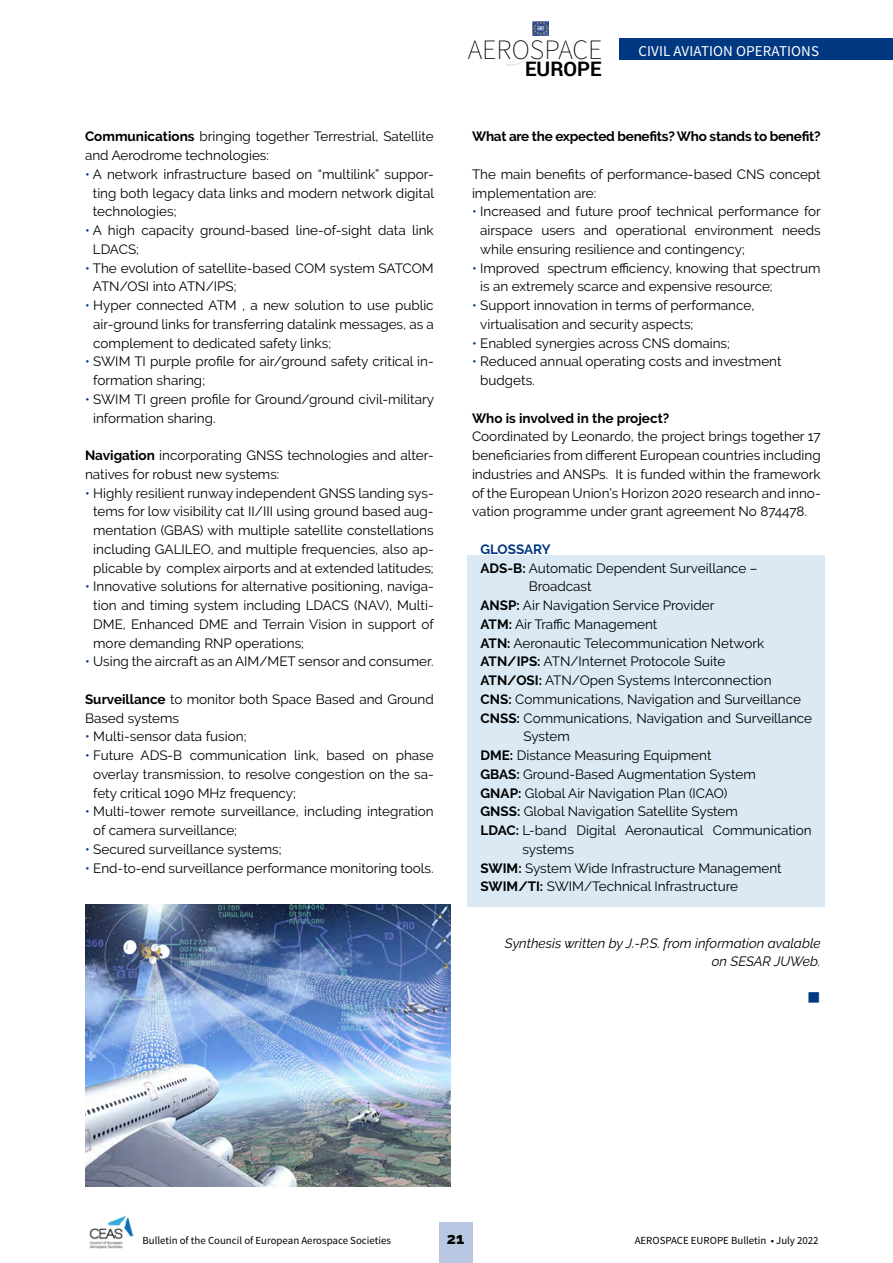
<style>
.page{position:relative;width:893px;height:1263px;background:#fff}
.page>*{position:absolute;margin:0;border:0;box-sizing:border-box;transform-origin:0 0}
.t1{font:200 27.9px "Source Sans Pro";color:#000}
.t2{font:700 19.95px "Roboto";color:#000}
.t3{font:18px "Wingdings";color:#003882}
.t4{font:800 15.75px "Raleway";color:#000}
.t5{font:15px "Source Sans Pro";letter-spacing:.005em;color:#fff}
.t6{font:13.5px/18.8px "Raleway";color:#000}
.t7{font:700 13.5px "Raleway";letter-spacing:-.015em;color:#000}
.t8{font:italic 13.5px/18.8px "Raleway";color:#000;text-align:right}
.t9{font:700 13.5px "Raleway";color:#003882}
.t10{font:10.8px "Source Sans Pro";color:#000}
.s1{font-weight:700}
.s2{color:#003882}
</style>
<div class="page">
<div style="left:439px;top:1222px;width:34px;height:41px;background:#b9c7e2"></div>
<img style="left:89px;top:1215px;width:45px;height:34px">
<svg style="left:506px;top:58px;width:22px;height:8px"></svg>
<img style="left:533px;top:21px;width:16px;height:14px">
<div style="left:619px;top:38px;width:274px;height:22px;background:#003882"></div>
<div style="left:468px;top:555px;width:357px;height:351px;background:#dae9f3"></div>
<img style="left:85px;top:905px;width:365px;height:281px">
<p class="t6" style="left:85px;top:127px;width:350px"><span class="s1">Communications</span> bringing together Terrestrial, Satellite and Aerodrome technologies:</p>
<p class="t6" style="left:93px;top:165px;width:343px;text-align:justify;text-indent:-8px"><span class="s2">•</span> A network infrastructure based on “multilink” suppor&shy;ting both legacy data links and modern network digital technologies;</p>
<p class="t6" style="left:93px;top:221px;width:342px;text-indent:-8px"><span class="s2">•</span> A high capacity ground-based line-of-sight data link<br>LDACS;</p>
<p class="t6" style="left:93px;top:258px;width:342px;text-indent:-8px"><span class="s2">•</span> The evolution of satellite-based COM system SATCOM<br>ATN/OSI into ATN/IPS;</p>
<p class="t6" style="left:93px;top:296px;width:342px;text-align:justify;text-indent:-8px"><span class="s2">•</span> Hyper connected ATM , a new solution to use public air-ground links for transferring datalink messages, as a complement to dedicated safety links;</p>
<p class="t6" style="left:93px;top:352px;width:342px;text-indent:-8px"><span class="s2">•</span> SWIM TI purple profile for air/ground safety critical in&shy;formation sharing;</p>
<p class="t6" style="left:93px;top:390px;width:342px;text-indent:-8px"><span class="s2">•</span> SWIM TI green profile for Ground/ground civil-military information sharing.</p>
<p class="t6" style="left:85px;top:446px;width:350px"><span class="s1">Navigation</span> incorporating GNSS technologies and alter&shy;natives for robust new systems:</p>
<p class="t6" style="left:93px;top:483px;width:342px;text-align:justify;text-indent:-8px"><span class="s2">•</span> Highly resilient runway independent GNSS landing sys&shy;tems for low visibility cat II/III using ground based aug&shy;mentation (GBAS) with multiple satellite constellations including GALILEO, and multiple frequencies, also ap&shy;plicable by complex airports and at extended latitudes;</p>
<p class="t6" style="left:93px;top:577px;width:342px;text-align:justify;text-indent:-8px"><span class="s2">•</span> Innovative solutions for alternative positioning, naviga&shy;tion and timing system including LDACS (NAV), Multi-DME, Enhanced DME and Terrain Vision in support of more demanding RNP operations;</p>
<p class="t6" style="left:85px;top:652px;width:350px"><span class="s2">•</span> Using the aircraft as an AIM/MET sensor and consumer.</p>
<p class="t6" style="left:85px;top:690px;width:350px"><span class="s1">Surveillance</span> to monitor both Space Based and Ground<br>Based systems</p>
<p class="t6" style="left:85px;top:727px;width:163px"><span class="s2">•</span> Multi-sensor data fusion;</p>
<p class="t6" style="left:93px;top:746px;width:342px;text-align:justify;text-indent:-8px"><span class="s2">•</span> Future ADS-B communication link, based on phase overlay transmission, to resolve congestion on the sa&shy;fety critical 1090 MHz frequency;</p>
<p class="t6" style="left:93px;top:802px;width:342px;text-indent:-8px"><span class="s2">•</span> Multi-tower remote surveillance, including integration of camera surveillance;</p>
<p class="t6" style="left:85px;top:840px;width:198px"><span class="s2">•</span> Secured surveillance systems;</p>
<p class="t6" style="left:85px;top:858px;width:350px"><span class="s2">•</span> End-to-end surveillance performance monitoring tools.</p>
<h1 class="t1" style="left:468px;top:33px;width:136px">AEROSPACE</h1>
<h2 class="t2" style="left:525px;top:55px;width:78px">EUROPE</h2>
<p class="t5" style="left:639px;top:42px;width:182px">CIVIL AVIATION OPERATIONS</p>
<p class="t7" style="left:472px;top:129px;width:350px">What are the expected benefits? Who stands to benefit?</p>
<p class="t6" style="left:472px;top:165px;width:350px">The main benefits of performance-based CNS concept implementation are:</p>
<p class="t6" style="left:480px;top:202px;width:342px;text-align:justify;text-indent:-8px"><span class="s2">•</span> Increased and future proof technical performance for airspace users and operational environment needs while ensuring resilience and contingency;</p>
<p class="t6" style="left:480px;top:258px;width:342px;text-indent:-8px"><span class="s2">•</span> Improved spectrum efficiency, knowing that spectrum is an extremely scarce and expensive resource;</p>
<p class="t6" style="left:480px;top:296px;width:276px;text-indent:-8px"><span class="s2">•</span> Support innovation in terms of performance, virtualisation and security aspects;</p>
<p class="t6" style="left:472px;top:333px;width:259px"><span class="s2">•</span> Enabled synergies across CNS domains;</p>
<p class="t6" style="left:480px;top:352px;width:303px;text-indent:-8px"><span class="s2">•</span> Reduced annual operating costs and investment budgets.</p>
<p class="t7" style="left:472px;top:410px;width:199px">Who is involved in the project?</p>
<p class="t6" style="left:472px;top:427px;width:350px;text-align:justify">Coordinated by Leonardo, the project brings together 17 beneficiaries from different European countries including industries and ANSPs. It is funded within the framework of the European Union’s Horizon 2020 research and inno&shy;vation programme under grant agreement No 874478.</p>
<p class="t9" style="left:480px;top:541px;width:72px">GLOSSARY</p>
<p class="t6" style="left:480px;top:558px;width:279px"><span class="s1">ADS-B:</span> Automatic Dependent Surveillance –</p>
<p class="t6" style="left:529px;top:577px;width:65px">Broadcast</p>
<p class="t6" style="left:480px;top:596px;width:235px"><span class="s1">ANSP:</span> Air Navigation Service Provider</p>
<p class="t6" style="left:480px;top:615px;width:178px"><span class="s1">ATM:</span> Air Traffic Management</p>
<p class="t6" style="left:480px;top:633px;width:285px"><span class="s1">ATN:</span> Aeronautic Telecommunication Network</p>
<p class="t6" style="left:480px;top:652px;width:246px"><span class="s1">ATN/IPS:</span> ATN/Internet Protocole Suite</p>
<p class="t6" style="left:480px;top:671px;width:293px"><span class="s1">ATN/OSI:</span> ATN/Open Systems Interconnection</p>
<p class="t6" style="left:480px;top:690px;width:322px"><span class="s1">CNS:</span> Communications, Navigation and Surveillance</p>
<p class="t6" style="left:480px;top:708px;width:333px"><span class="s1">CNSS:</span> Communications, Navigation and Surveillance</p>
<p class="t6" style="left:523px;top:727px;width:48px">System</p>
<p class="t6" style="left:480px;top:746px;width:232px"><span class="s1">DME:</span> Distance Measuring Equipment</p>
<p class="t6" style="left:480px;top:765px;width:277px"><span class="s1">GBAS:</span> Ground-Based Augmentation System</p>
<p class="t6" style="left:480px;top:783px;width:248px"><span class="s1">GNAP:</span> Global Air Navigation Plan (ICAO)</p>
<p class="t6" style="left:480px;top:802px;width:259px"><span class="s1">GNSS:</span> Global Navigation Satellite System</p>
<p class="t6" style="left:480px;top:821px;width:333px"><span class="s1">LDAC:</span> L-band Digital Aeronautical Communication</p>
<p class="t6" style="left:522px;top:840px;width:53px">systems</p>
<p class="t6" style="left:480px;top:858px;width:303px"><span class="s1">SWIM:</span> System Wide Infrastructure Management</p>
<p class="t6" style="left:480px;top:877px;width:259px"><span class="s1">SWIM/TI:</span> SWIM/Technical Infrastructure</p>
<p class="t8" style="left:505px;top:933px;width:317px">Synthesis written by J.-P.S. from information avalable on SESAR JUWeb.</p>
<h3 class="t3" style="left:807px;top:988px;width:15px">■</h3>
<p class="t10" style="left:142px;top:1233px;width:250px">Bulletin of the Council of European Aerospace Societies</p>
<p class="t4" style="left:447px;top:1229px;width:19px">21</p>
<p class="t10" style="left:635px;top:1233px;width:185px">AEROSPACE EUROPE Bulletin • July 2022</p>
</div>
